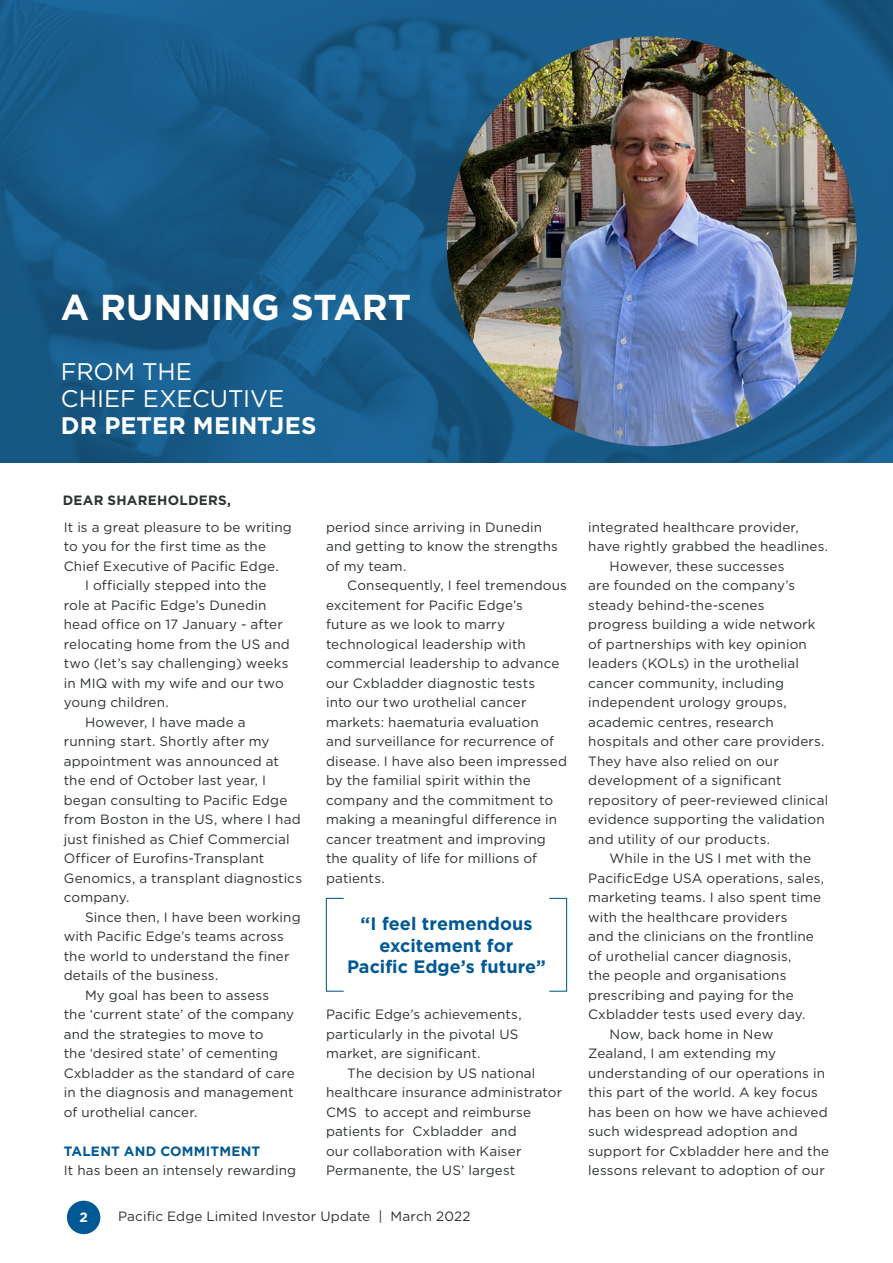
<style>
.page{position:relative;width:893px;height:1263px;background:#fff}
.page>*{position:absolute;margin:0;border:0;box-sizing:border-box;transform-origin:0 0}
.t1{font:700 36px "Gotham";color:#fff}
.t2{font:24px/27px "Gotham";letter-spacing:-.005em;color:#fff}
.t3{font:700 24px "Gotham";letter-spacing:.005em;color:#fff}
.t4{font:700 18px/21.6px "Gotham";letter-spacing:.005em;color:#005994;text-align:center}
.t5{font:13.5px/19.5px "Gotham";letter-spacing:.01em;color:#2d3233}
.t6{font:700 13.5px "Gotham";letter-spacing:.015em;color:#005994}
.t7{font:700 13.5px "Gotham";letter-spacing:.02em;color:#2d3233}
.t8{font:700 13.5px "Gotham";color:#fff}
</style>
<div class="page">
<div style="left:67px;top:1201px;width:33px;height:33px;background:#005994;border-radius:50%"></div>
<svg style="left:0;top:0;width:893px;height:463px;fill:#185d8d"></svg>
<img style="left:447px;top:36px;width:410px;height:410px;border-radius:205px">
<div style="left:326px;top:898px;width:18px;height:94px;border:1px solid #13648e"></div>
<div style="left:549px;top:898px;width:18px;height:94px;border:1px solid #13648e"></div>
<h1 class="t1" style="left:61px;top:286px;width:352px">A RUNNING START</h1>
<h2 class="t2" style="left:61px;top:357px;width:225px">FROM THE<br>CHIEF EXECUTIVE</h2>
<h2 class="t3" style="left:61px;top:412px;width:257px">DR PETER MEINTJES</h2>
<p class="t7" style="left:63px;top:492px;width:170px">DEAR SHAREHOLDERS,</p>
<p class="t5" style="left:64px;top:517px;width:230px">It is a great pleasure to be writing</p>
<p class="t5" style="left:64px;top:536px;width:204px">to you for the first time as the</p>
<p class="t5" style="left:64px;top:556px;width:216px">Chief Executive of Pacific Edge.</p>
<p class="t5" style="left:85px;top:575px;width:183px">I officially stepped into the</p>
<p class="t5" style="left:64px;top:595px;width:204px">role at Pacific Edge’s Dunedin</p>
<p class="t5" style="left:64px;top:614px;width:221px">head office on 17 January - after</p>
<p class="t5" style="left:64px;top:634px;width:228px">relocating home from the US and</p>
<p class="t5" style="left:64px;top:653px;width:226px">two (let’s say challenging) weeks</p>
<p class="t5" style="left:64px;top:673px;width:222px">in MIQ with my wife and our two</p>
<p class="t5" style="left:64px;top:692px;width:107px">young children.</p>
<p class="t5" style="left:85px;top:712px;width:162px">However, I have made a</p>
<p class="t5" style="left:64px;top:731px;width:207px">running start. Shortly after my</p>
<p class="t5" style="left:64px;top:751px;width:217px">appointment was announced at</p>
<p class="t5" style="left:64px;top:770px;width:204px">the end of October last year, I</p>
<p class="t5" style="left:64px;top:790px;width:225px">began consulting to Pacific Edge</p>
<p class="t5" style="left:64px;top:809px;width:238px">from Boston in the US, where I had</p>
<p class="t5" style="left:64px;top:829px;width:227px">just finished as Chief Commercial</p>
<p class="t5" style="left:64px;top:848px;width:202px">Officer of Eurofins-Transplant</p>
<p class="t5" style="left:64px;top:868px;width:240px">Genomics, a transplant diagnostics</p>
<p class="t5" style="left:64px;top:887px;width:67px">company.</p>
<p class="t5" style="left:85px;top:907px;width:217px">Since then, I have been working</p>
<p class="t5" style="left:64px;top:926px;width:222px">with Pacific Edge’s teams across</p>
<p class="t5" style="left:64px;top:946px;width:227px">the world to understand the finer</p>
<p class="t5" style="left:64px;top:965px;width:156px">details of the business.</p>
<p class="t5" style="left:85px;top:985px;width:186px">My goal has been to assess</p>
<p class="t5" style="left:64px;top:1004px;width:232px">the ‘current state’ of the company</p>
<p class="t5" style="left:64px;top:1024px;width:201px">and the strategies to move to</p>
<p class="t5" style="left:64px;top:1043px;width:216px">the ‘desired state’ of cementing</p>
<p class="t5" style="left:64px;top:1063px;width:233px">Cxbladder as the standard of care</p>
<p class="t5" style="left:64px;top:1082px;width:231px">in the diagnosis and management</p>
<p class="t5" style="left:64px;top:1102px;width:135px">of urothelial cancer.</p>
<p class="t6" style="left:64px;top:1143px;width:198px">TALENT AND COMMITMENT</p>
<p class="t5" style="left:64px;top:1160px;width:234px">It has been an intensely rewarding</p>
<p class="t5" style="left:326px;top:517px;width:233px">period since arriving in Dunedin and getting to know the strengths of my team.</p>
<p class="t5" style="left:326px;top:575px;width:242px;text-indent:21px">Consequently, I feel tremendous excitement for Pacific Edge’s future as we look to marry technological leadership with commercial leadership to advance our Cxbladder diagnostic tests<br>into our two urothelial cancer markets: haematuria evaluation and surveillance for recurrence of disease. I have also been impressed by the familial spirit within the company and the commitment to making a meaningful difference in cancer treatment and improving the quality of life for millions of patients.</p>
<h3 class="t4" style="left:347px;top:912px;width:200px">“I feel tremendous excitement for<br>Pacific Edge’s future”</h3>
<p class="t5" style="left:326px;top:1004px;width:197px">Pacific Edge’s achievements, particularly in the pivotal US market, are significant.</p>
<p class="t5" style="left:326px;top:1063px;width:238px;text-indent:21px">The decision by US national healthcare insurance administrator<br>CMS to accept and reimburse patients for Cxbladder and<br>our collaboration with Kaiser<br>Permanente, the US’ largest</p>
<p class="t8" style="left:79px;top:1210px;width:10px">2</p>
<p class="t5" style="left:118px;top:1207px;width:354px">Pacific Edge Limited Investor Update | March 2022</p>
<p class="t5" style="left:588px;top:517px;width:212px">integrated healthcare provider,</p>
<p class="t5" style="left:588px;top:536px;width:241px">have rightly grabbed the headlines.</p>
<p class="t5" style="left:609px;top:556px;width:176px">However, these successes</p>
<p class="t5" style="left:588px;top:575px;width:209px">are founded on the company’s</p>
<p class="t5" style="left:588px;top:595px;width:178px">steady behind-the-scenes</p>
<p class="t5" style="left:588px;top:614px;width:229px">progress building a wide network</p>
<p class="t5" style="left:588px;top:634px;width:220px">of partnerships with key opinion</p>
<p class="t5" style="left:588px;top:653px;width:212px">leaders (KOLs) in the urothelial</p>
<p class="t5" style="left:588px;top:673px;width:197px">cancer community, including</p>
<p class="t5" style="left:588px;top:692px;width:200px">independent urology groups,</p>
<p class="t5" style="left:588px;top:712px;width:187px">academic centres, research</p>
<p class="t5" style="left:588px;top:731px;width:238px">hospitals and other care providers.</p>
<p class="t5" style="left:588px;top:751px;width:192px">They have also relied on our</p>
<p class="t5" style="left:588px;top:770px;width:195px">development of a significant</p>
<p class="t5" style="left:588px;top:790px;width:242px">repository of peer-reviewed clinical</p>
<p class="t5" style="left:588px;top:809px;width:238px">evidence supporting the validation</p>
<p class="t5" style="left:588px;top:829px;width:183px">and utility of our products.</p>
<p class="t5" style="left:609px;top:848px;width:203px">While in the US I met with the</p>
<p class="t5" style="left:588px;top:868px;width:237px">PacificEdge USA operations, sales,</p>
<p class="t5" style="left:588px;top:887px;width:234px">marketing teams. I also spent time</p>
<p class="t5" style="left:588px;top:907px;width:201px">with the healthcare providers</p>
<p class="t5" style="left:588px;top:926px;width:227px">and the clinicians on the frontline</p>
<p class="t5" style="left:588px;top:946px;width:205px">of urothelial cancer diagnosis,</p>
<p class="t5" style="left:588px;top:965px;width:200px">the people and organisations</p>
<p class="t5" style="left:588px;top:985px;width:207px">prescribing and paying for the</p>
<p class="t5" style="left:588px;top:1004px;width:219px">Cxbladder tests used every day.</p>
<p class="t5" style="left:609px;top:1024px;width:165px">Now, back home in New</p>
<p class="t5" style="left:588px;top:1043px;width:189px">Zealand, I am extending my</p>
<p class="t5" style="left:588px;top:1063px;width:238px">understanding of our operations in</p>
<p class="t5" style="left:588px;top:1082px;width:231px">this part of the world. A key focus</p>
<p class="t5" style="left:588px;top:1102px;width:241px">has been on how we have achieved</p>
<p class="t5" style="left:588px;top:1121px;width:211px">such widespread adoption and</p>
<p class="t5" style="left:588px;top:1141px;width:242px">support for Cxbladder here and the</p>
<p class="t5" style="left:588px;top:1160px;width:238px">lessons relevant to adoption of our</p>
</div>
